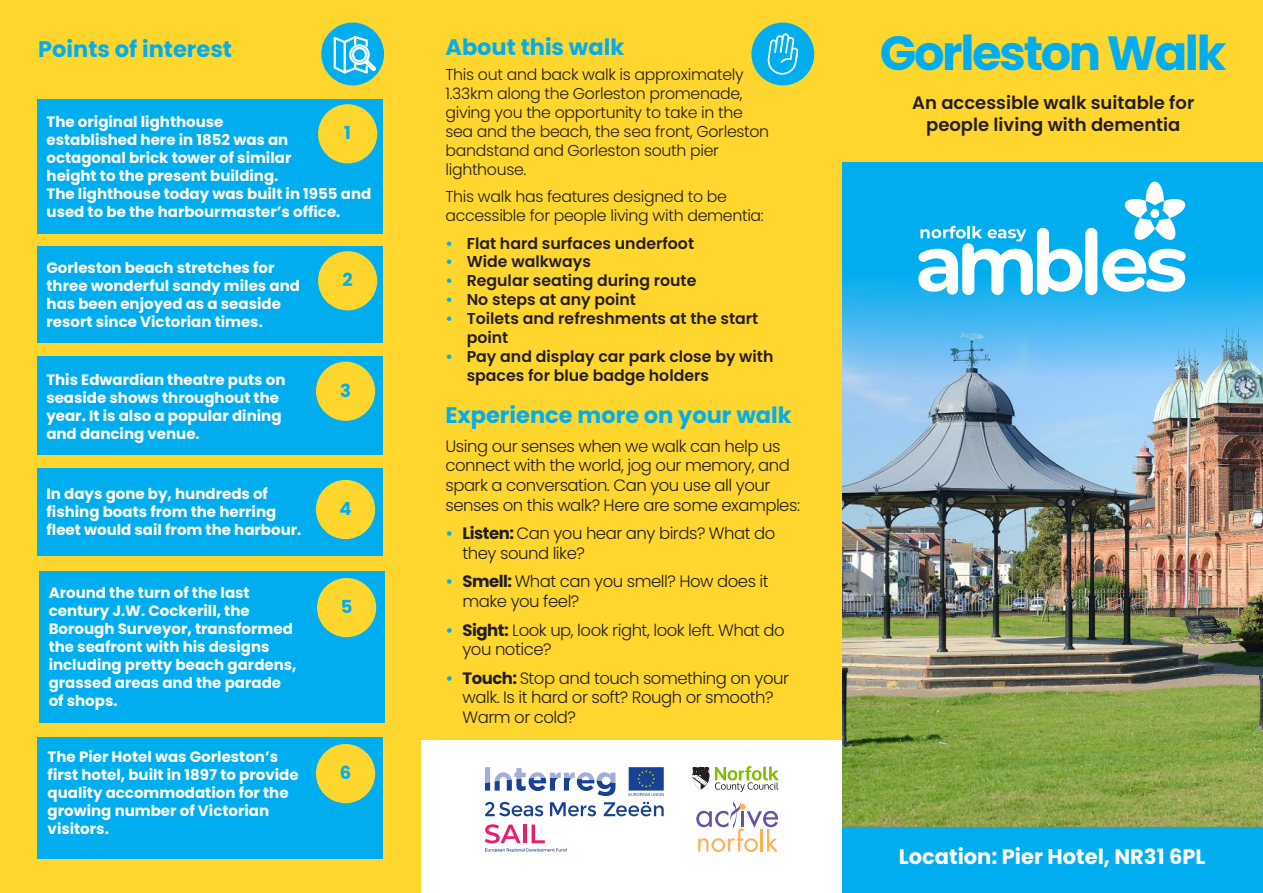
<style>
.page{position:relative;width:1263px;height:893px;background:#fff}
.page>*{position:absolute;margin:0;border:0;box-sizing:border-box;transform-origin:0 0}
.t1{font:700 48px "Poppins";letter-spacing:-.05em;color:#00aeef}
.t2{font:700 22.5px "Poppins";color:#00aeef}
.t3{font:700 21px "Poppins";color:#fff}
.t4{font:600 18px/21.6px "Poppins";color:#241f1f;text-align:center}
.t5{font:700 18px "Poppins";color:#00aeef}
.t6{font:300 16.5px/19.8px "Poppins";letter-spacing:-.03em;color:#241f1f}
.t7{font:300 15.75px/18.9px "Poppins";letter-spacing:-.02em;color:#241f1f}
.t8{font:600 15.75px/18.9px "Poppins";color:#241f1f}
.t9{font:700 15px/18px "Poppins";color:#fff}
.s1{color:#00aeef}
.s2{font-weight:600;color:#00aeef}
.s3{font-weight:700}
</style>
<div class="page">
<div style="left:0;top:0;width:421px;height:893px;background:#ffd62d"></div>
<div style="left:421px;top:0;width:421px;height:739px;background:#ffd62d"></div>
<div style="left:321px;top:23px;width:63px;height:62px;background:#00aeef;border-radius:50%"></div>
<svg style="left:334px;top:36px;width:42px;height:38px"></svg>
<div style="left:751px;top:23px;width:63px;height:62px;background:#00aeef;border-radius:50%"></div>
<svg style="left:767px;top:33px;width:31px;height:42px"></svg>
<div style="left:38px;top:99px;width:345px;height:135px;background:#00aeef"></div>
<div style="left:318px;top:104px;width:59px;height:59px;background:#ffd62d;border-radius:50%"></div>
<div style="left:39px;top:571px;width:345px;height:151px;background:#00aeef"></div>
<div style="left:317px;top:578px;width:59px;height:59px;background:#ffd62d;border-radius:50%"></div>
<div style="left:38px;top:469px;width:345px;height:87px;background:#00aeef"></div>
<div style="left:316px;top:480px;width:59px;height:59px;background:#ffd62d;border-radius:50%"></div>
<div style="left:38px;top:356px;width:345px;height:99px;background:#00aeef"></div>
<div style="left:316px;top:362px;width:59px;height:59px;background:#ffd62d;border-radius:50%"></div>
<div style="left:38px;top:246px;width:345px;height:97px;background:#00aeef"></div>
<div style="left:318px;top:251px;width:59px;height:59px;background:#ffd62d;border-radius:50%"></div>
<div style="left:38px;top:737px;width:345px;height:122px;background:#00aeef"></div>
<div style="left:316px;top:744px;width:59px;height:59px;background:#ffd62d;border-radius:50%"></div>
<div style="left:842px;top:0;width:421px;height:893px;background:#00aeef"></div>
<img style="left:842px;top:377px;width:421px;height:449px">
<svg style="left:842px;top:280px;width:421px;height:97px;background:#55baf0"></svg>
<div style="left:842px;top:0;width:421px;height:162px;background:#ffd62d"></div>
<svg style="left:918px;top:182px;width:268px;height:113px"></svg>
<div style="left:1150px;top:209px;width:9px;height:9px;background:#fff;border-radius:50%"></div>
<svg style="left:696px;top:802px;width:82px;height:50px"></svg>
<svg style="left:715px;top:766px;width:64px;height:26px"></svg>
<svg style="left:692px;top:767px;width:17px;height:22px"></svg>
<svg style="left:485px;top:767px;width:179px;height:49px"></svg>
<svg style="left:485px;top:824px;width:81px;height:28px"></svg>
<h2 class="t2" style="left:38px;top:36px;width:195px">Points of interest</h2>
<h2 class="t2" style="left:445px;top:35px;width:180px">About this walk</h2>
<p class="t7" style="left:445px;top:65px;width:325px">This out and back walk is approximately 1.33km along the Gorleston promenade, giving you the opportunity to take in the sea and the beach, the sea front, Gorleston bandstand and Gorleston south pier lighthouse.</p>
<p class="t7" style="left:445px;top:187px;width:320px">This walk has features designed to be accessible for people living with dementia:</p>
<p class="t8" style="left:445px;top:234px;width:250px"><span class="s1">•</span> Flat hard surfaces underfoot</p>
<p class="t8" style="left:445px;top:253px;width:147px"><span class="s1">•</span> Wide walkways</p>
<p class="t8" style="left:445px;top:271px;width:252px"><span class="s1">•</span> Regular seating during route</p>
<p class="t8" style="left:445px;top:290px;width:192px"><span class="s1">•</span> No steps at any point</p>
<p class="t8" style="left:467px;top:309px;width:293px;text-indent:-21px"><span class="s1">•</span> Toilets and refreshments at the start point</p>
<p class="t8" style="left:467px;top:347px;width:308px;text-indent:-21px"><span class="s1">•</span> Pay and display car park close by with spaces for blue badge holders</p>
<h2 class="t2" style="left:445px;top:402px;width:348px">Experience more on your walk</h2>
<p class="t6" style="left:445px;top:436px;width:356px">Using our senses when we walk can help us connect with the world, jog our memory, and spark a conversation. Can you use all your senses on this walk? Here are some examples:</p>
<p class="t6" style="left:462px;top:524px;width:314px;text-indent:-17px"><span class="s2">•</span> <span class="s3">Listen:</span> Can you hear any birds? What do they sound like?</p>
<p class="t6" style="left:462px;top:572px;width:308px;text-indent:-17px"><span class="s2">•</span> <span class="s3">Smell:</span> What can you smell? How does it make you feel?</p>
<p class="t6" style="left:462px;top:620px;width:324px;text-indent:-17px"><span class="s2">•</span> <span class="s3">Sight:</span> Look up, look right, look left. What do you notice?</p>
<p class="t6" style="left:462px;top:668px;width:328px;text-indent:-17px"><span class="s2">•</span> <span class="s3">Touch:</span> Stop and touch something on your walk. Is it hard or soft? Rough or smooth?<br>Warm or cold?</p>
<p class="t9" style="left:47px;top:113px;width:326px">The original lighthouse<br>established here in 1852 was an octagonal brick tower of similar<br>height to the present building.<br>The lighthouse today was built in 1955 and used to be the harbourmaster’s office.</p>
<p class="t5" style="left:344px;top:123px;width:8px">1</p>
<p class="t9" style="left:47px;top:259px;width:255px">Gorleston beach stretches for three wonderful sandy miles and has been enjoyed as a seaside resort since Victorian times.</p>
<p class="t5" style="left:342px;top:270px;width:12px">2</p>
<p class="t9" style="left:46px;top:371px;width:241px">This Edwardian theatre puts on seaside shows throughout the year. It is also a popular dining and dancing venue.</p>
<p class="t5" style="left:340px;top:380px;width:12px">3</p>
<p class="t9" style="left:47px;top:485px;width:256px">In days gone by, hundreds of fishing boats from the herring fleet would sail from the harbour.</p>
<p class="t5" style="left:339px;top:498px;width:14px">4</p>
<p class="t9" style="left:49px;top:584px;width:249px">Around the turn of the last century J.W. Cockerill, the<br>Borough Surveyor, transformed the seafront with his designs including pretty beach gardens, grassed areas and the parade of shops.</p>
<p class="t5" style="left:341px;top:596px;width:13px">5</p>
<p class="t9" style="left:48px;top:748px;width:252px">The Pier Hotel was Gorleston’s first hotel, built in 1897 to provide quality accommodation for the growing number of Victorian visitors.</p>
<p class="t5" style="left:340px;top:762px;width:13px">6</p>
<h1 class="t1" style="left:880px;top:25px;width:348px">Gorleston Walk</h1>
<p class="t4" style="left:912px;top:92px;width:283px">An accessible walk suitable for people living with dementia</p>
<h3 class="t3" style="left:899px;top:844px;width:308px">Location: Pier Hotel, NR31 6PL</h3>
</div>
